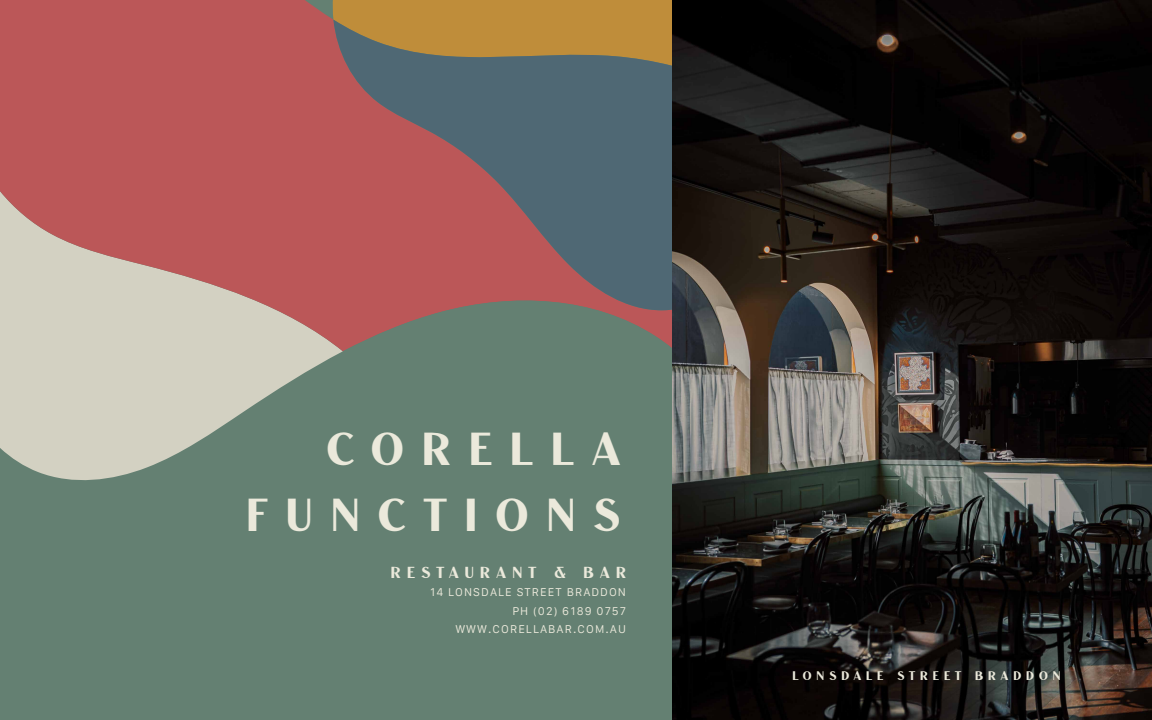
<style>
.page{position:relative;width:1152px;height:720px;background:#648072}
.page>*{position:absolute;margin:0;border:0;box-sizing:border-box;transform-origin:0 0}
.t1{font:46.28px/66.7px "BN Nord";letter-spacing:.4em;color:#ebe9db;text-align:right}
.t2{font:16px "BN Nord";letter-spacing:.4em;color:#ebe9db}
.t3{font:12.52px "BN Nord";letter-spacing:.4em;color:#ebe9db}
.t4{font:10.8px/18.4px "Galvji";letter-spacing:.1em;color:#ebe9db;text-align:right}
</style>
<div class="page">
<img style="left:672px;top:0;width:480px;height:720px">
<svg style="left:0;top:351px;width:343px;height:130px;fill:#d3d1c2"></svg>
<svg style="left:0;top:0;width:343px;height:351px;background:#c07270"></svg>
<svg style="left:343px;top:310px;width:329px;height:41px"></svg>
<svg style="left:300px;top:0;width:372px;height:70px;background:#bb8042"></svg>
<svg style="left:333px;top:20px;width:339px;height:290px;background:#856562"></svg>
<h1 class="t1" style="left:247px;top:418px;width:375px">CORELLA<br>FUNCTIONS</h1>
<h2 class="t2" style="left:391px;top:565px;width:237px">RESTAURANT &amp; BAR</h2>
<p class="t4" style="left:430px;top:583px;width:197px">14 LONSDALE STREET BRADDON<br>PH (02) 6189 0757<br>WWW.CORELLABAR.COM.AU</p>
<p class="t3" style="left:792px;top:670px;width:270px">LONSDALE STREET BRADDON</p>
</div>
